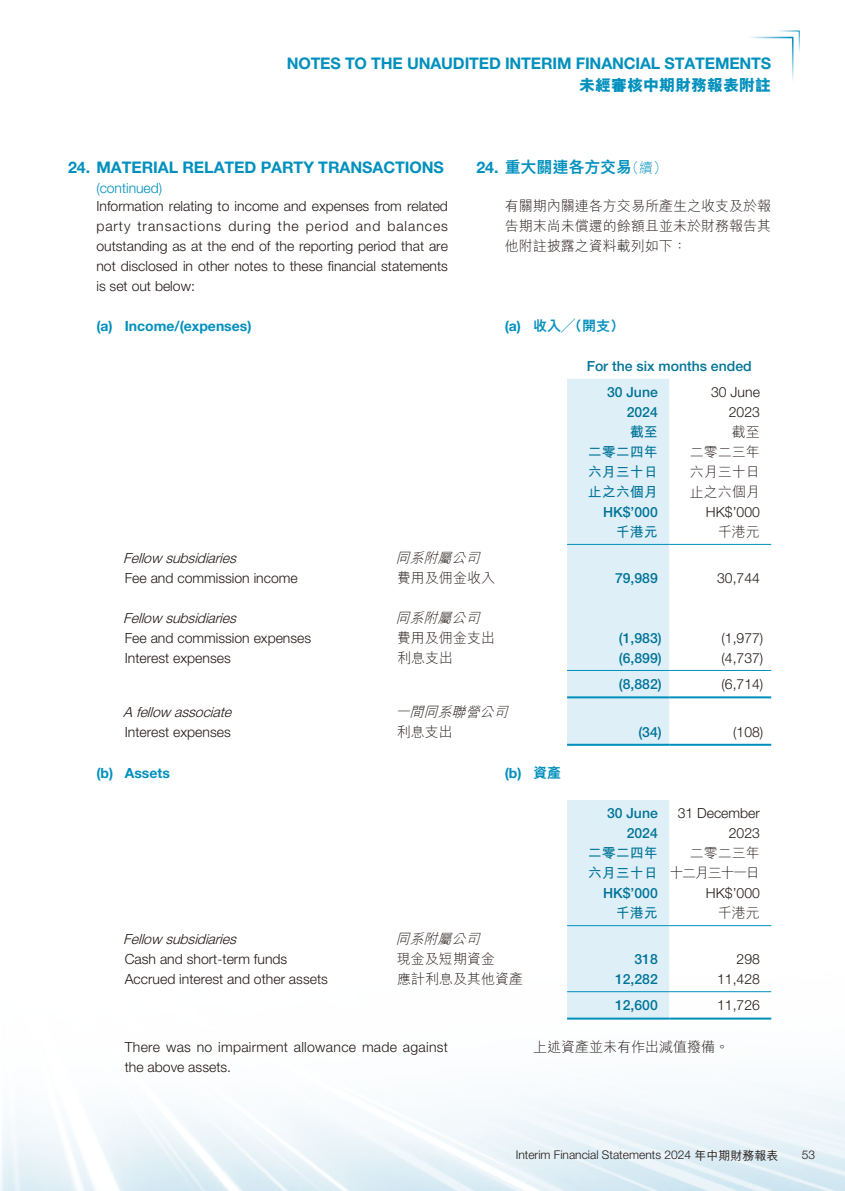
<style>
.page{position:relative;width:845px;height:1191px;background:#fff}
.page>*{position:absolute;margin:0;border:0;box-sizing:border-box;transform-origin:0 0}
.t1{font:700 16px "Helvetica Neue LT Std";letter-spacing:-.01em;color:#0090bd}
.t2{font:800 16px "M Hei HK";letter-spacing:-.005em;color:#0090bd}
.t3{font:800 16px "M Hei HK";color:#0090bd}
.t4{font:300 14px/20px "Helvetica Neue LT Std";color:#231916;text-align:right}
.t5{font:300 14px/20px "M Hei HK";color:#231916;text-align:justify}
.t6{font:500 14px/25.6px "Helvetica Neue LT Std";color:#007498}
.t7{font:italic 300 14px "Helvetica Neue LT Std";color:#231916}
.t8{font:300 14px/20px "Helvetica Neue LT Std";letter-spacing:.02em;color:#231916}
.t9{font:700 14px "Helvetica Neue LT Std";color:#0090bd}
.t10{font:700 14px/20px "M Hei HK";color:#007498;text-align:justify}
.t11{font:italic 300 14px "M Hei HK";color:#231916}
.t12{font:300 14px/20px "M Hei HK";letter-spacing:-.09em;color:#231916;text-align:right}
.t13{font:300 14px "Helvetica Neue LT Std";letter-spacing:-.005em;color:#0090bd}
.t14{font:800 14px "M Hei HK";color:#0090bd}
.t15{font:300 12px "Helvetica Neue LT Std";color:#231916}
.s1{font-family:"Helvetica Neue LT Std";font-weight:700}
.s2{font-weight:300;font-size:14px}
.s3{font-family:"M Hei HK";font-weight:800}
.s4{font-family:"M Hei HK";font-weight:500}
</style>
<div class="page">
<img style="left:0;top:925px;width:845px;height:266px">
<svg style="left:750px;top:30px;width:50px;height:50px"></svg>
<div style="left:567px;top:379px;width:102px;height:365px;background:#dfeff7"></div>
<hr style="left:567px;top:544px;width:102px;height:1px;background:#0090bd">
<hr style="left:669px;top:544px;width:102px;height:1px;background:#0090bd">
<hr style="left:567px;top:670px;width:102px;height:1px;background:#0090bd">
<hr style="left:669px;top:670px;width:102px;height:1px;background:#0090bd">
<hr style="left:567px;top:696px;width:102px;height:2px;background:#0090bd">
<hr style="left:669px;top:696px;width:102px;height:2px;background:#0090bd">
<hr style="left:567px;top:744px;width:102px;height:2px;background:#0090bd">
<hr style="left:669px;top:744px;width:102px;height:2px;background:#0090bd">
<div style="left:567px;top:800px;width:102px;height:217px;background:#dfeff7"></div>
<hr style="left:567px;top:925px;width:102px;height:1px;background:#0090bd">
<hr style="left:669px;top:925px;width:102px;height:1px;background:#0090bd">
<hr style="left:567px;top:991px;width:102px;height:1px;background:#0090bd">
<hr style="left:669px;top:991px;width:102px;height:1px;background:#0090bd">
<hr style="left:567px;top:1017px;width:102px;height:2px;background:#0090bd">
<hr style="left:669px;top:1017px;width:102px;height:2px;background:#0090bd">
<p class="t1" style="left:287px;top:53px;width:486px">NOTES TO THE UNAUDITED INTERIM FINANCIAL STATEMENTS</p>
<p class="t3" style="left:579px;top:77px;width:193px">未經審核中期財務報表附註</p>
<p class="t1" style="left:68px;top:157px;width:377px">24. MATERIAL RELATED PARTY TRANSACTIONS</p>
<p class="t13" style="left:96px;top:179px;width:67px">(continued)</p>
<p class="t4" style="left:96px;top:196px;width:353px;text-align:justify">Information relating to income and expenses from related party transactions during the period and balances outstanding as at the end of the reporting period that are not disclosed in other notes to these financial statements is set out below:</p>
<p class="t9" style="left:96px;top:318px;width:157px">(a) Income/(expenses)</p>
<p class="t2" style="left:476px;top:159px;width:192px"><span class="s1">24.</span> 重大關連各方交易<span class="s2">（續）</span></p>
<p class="t5" style="left:505px;top:196px;width:268px">有關期內關連各方交易所產生之收支及於報告期末尚未償還的餘額且並未於財務報告其他附註披露之資料載列如下：</p>
<p class="t14" style="left:505px;top:319px;width:121px"><span class="s1">(a)</span> 收入╱（開支）</p>
<p class="t6" style="left:607px;top:353px;width:146px;text-indent:-20px">For the six months ended<br>30 June</p>
<p class="t6" style="left:627px;top:399px;width:33px">2024</p>
<p class="t4" style="left:711px;top:382px;width:50px">30 June<br>2023</p>
<p class="t10" style="left:588px;top:421px;width:71px;text-indent:42px">截至二零二四年六月三十日止之六個月</p>
<p class="t5" style="left:690px;top:422px;width:71px;text-indent:42px">截至二零二三年六月三十日止之六個月</p>
<p class="t6" style="left:603px;top:499px;width:56px">HK$’000</p>
<p class="t4" style="left:706px;top:502px;width:55px">HK$’000</p>
<p class="t10" style="left:616px;top:521px;width:43px">千港元</p>
<p class="t5" style="left:718px;top:522px;width:43px">千港元</p>
<p class="t7" style="left:123px;top:549px;width:118px">Fellow subsidiaries</p>
<p class="t11" style="left:395px;top:551px;width:89px">同系附屬公司</p>
<p class="t4" style="left:125px;top:568px;width:174px">Fee and commission income</p>
<p class="t5" style="left:397px;top:568px;width:99px">費用及佣金收入</p>
<p class="t6" style="left:615px;top:565px;width:44px">79,989</p>
<p class="t4" style="left:717px;top:568px;width:44px">30,744</p>
<p class="t7" style="left:123px;top:609px;width:118px">Fellow subsidiaries</p>
<p class="t11" style="left:395px;top:611px;width:89px">同系附屬公司</p>
<p class="t4" style="left:125px;top:628px;width:188px">Fee and commission expenses</p>
<p class="t5" style="left:397px;top:628px;width:99px">費用及佣金支出</p>
<p class="t6" style="left:619px;top:625px;width:44px">(1,983)</p>
<p class="t4" style="left:721px;top:628px;width:43px">(1,977)</p>
<p class="t4" style="left:125px;top:648px;width:108px">Interest expenses</p>
<p class="t5" style="left:397px;top:648px;width:57px">利息支出</p>
<p class="t6" style="left:619px;top:645px;width:44px">(6,899)</p>
<p class="t4" style="left:721px;top:648px;width:43px">(4,737)</p>
<p class="t6" style="left:619px;top:671px;width:44px">(8,882)</p>
<p class="t4" style="left:721px;top:674px;width:43px">(6,714)</p>
<p class="t7" style="left:123px;top:703px;width:114px">A fellow associate</p>
<p class="t11" style="left:395px;top:704px;width:117px">一間同系聯營公司</p>
<p class="t4" style="left:125px;top:721px;width:108px">Interest expenses</p>
<p class="t5" style="left:397px;top:721px;width:57px">利息支出</p>
<p class="t6" style="left:638px;top:718px;width:25px">(34)</p>
<p class="t4" style="left:733px;top:721px;width:32px">(108)</p>
<p class="t9" style="left:96px;top:764px;width:75px">(b) Assets</p>
<p class="t6" style="left:607px;top:803px;width:52px;line-height:20px;text-align:right">30 June<br>2024</p>
<p class="t4" style="left:677px;top:803px;width:84px">31 December<br>2023</p>
<p class="t10" style="left:588px;top:842px;width:71px">二零二四年六月三十日</p>
<p class="t12" style="left:669px;top:843px;width:92px">二零二三年<br>十二月三十一日</p>
<p class="t6" style="left:603px;top:880px;width:56px">HK$’000</p>
<p class="t4" style="left:706px;top:883px;width:55px">HK$’000</p>
<p class="t10" style="left:616px;top:902px;width:43px">千港元</p>
<p class="t5" style="left:718px;top:903px;width:43px">千港元</p>
<p class="t7" style="left:123px;top:930px;width:118px">Fellow subsidiaries</p>
<p class="t11" style="left:395px;top:932px;width:89px">同系附屬公司</p>
<p class="t4" style="left:125px;top:949px;width:164px">Cash and short-term funds</p>
<p class="t5" style="left:397px;top:949px;width:99px">現金及短期資金</p>
<p class="t6" style="left:634px;top:946px;width:25px">318</p>
<p class="t4" style="left:736px;top:949px;width:25px">298</p>
<p class="t4" style="left:125px;top:969px;width:205px">Accrued interest and other assets</p>
<p class="t5" style="left:397px;top:969px;width:127px">應計利息及其他資產</p>
<p class="t6" style="left:615px;top:966px;width:44px">12,282</p>
<p class="t4" style="left:717px;top:969px;width:44px">11,428</p>
<p class="t6" style="left:615px;top:992px;width:44px">12,600</p>
<p class="t4" style="left:717px;top:995px;width:44px">11,726</p>
<p class="t8" style="left:125px;top:1036px;width:325px">There was no impairment allowance made against the above assets.</p>
<p class="t9" style="left:505px;top:764px;width:58px">(b) <span class="s3">資產</span></p>
<p class="t5" style="left:533px;top:1036px;width:197px">上述資產並未有作出減值撥備。</p>
<p class="t15" style="left:516px;top:1147px;width:264px">Interim Financial Statements 2024 <span class="s4">年中期財務報表</span></p>
<p class="t15" style="left:802px;top:1147px;width:15px">53</p>
</div>
